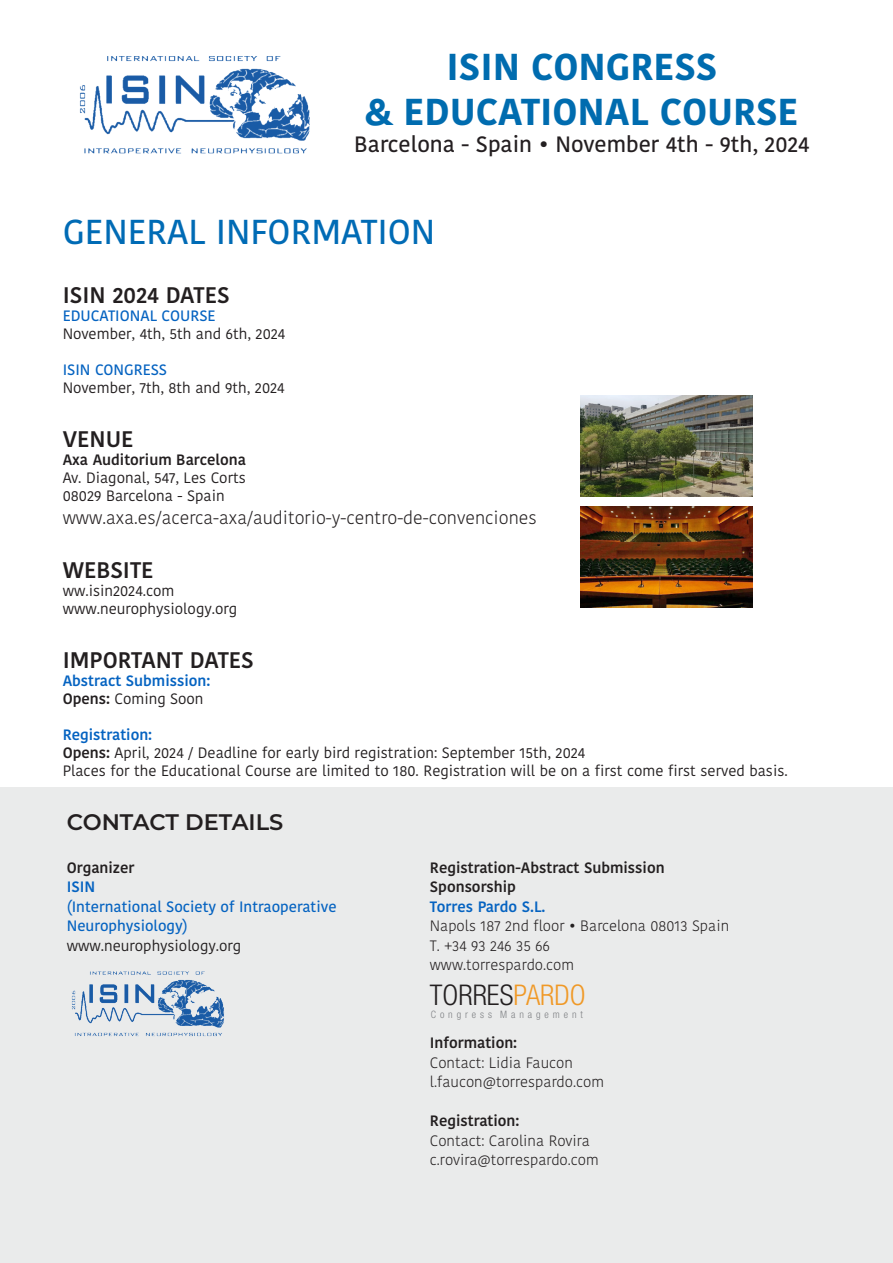
<style>
.page{position:relative;width:893px;height:1263px;background:#fff}
.page>*{position:absolute;margin:0;border:0;box-sizing:border-box;transform-origin:0 0}
.t1{font:700 37.35px/44.8px "Kohinoor Telugu";color:#006caf;text-align:center}
.t2{font:500 34.5px "Kohinoor Telugu";color:#006bb5}
.t3{font:300 condensed 28.5px "Helvetica Neue LT Com";color:#231f20}
.t4{font:600 22.5px "Kohinoor Telugu";color:#231f20}
.t5{font:600 22.5px "Montserrat";letter-spacing:-.005em;color:#231f20}
.t6{font:500 22.2px "Kohinoor Telugu";color:#241f21}
.t7{font:300 18px "Kohinoor Telugu";color:#231f20}
.t8{font:15px "Kohinoor Telugu";color:#231f20}
.t9{font:300 15px "Kohinoor Telugu";color:#231f20}
.t10{font:600 15px "Kohinoor Telugu";color:#231f20}
.t11{font:500 15px "Kohinoor Telugu";color:#0563c1}
.t12{font:600 15px "Kohinoor Telugu";color:#0563c1}
.t13{font:300 condensed 10.2px "Helvetica Neue LT Com";letter-spacing:.385em;color:#808285}
.s1{font-weight:600}
.s2{color:#f09927}
</style>
<div class="page">
<img style="left:79px;top:56px;width:231px;height:98px">
<div style="left:1px;top:788px;width:892px;height:475px;background:#eaebeb"></div>
<img style="left:72px;top:971px;width:153px;height:65px">
<img style="left:580px;top:395px;width:173px;height:101px">
<img style="left:580px;top:507px;width:173px;height:100px">
<h1 class="t1" style="left:365px;top:45px;width:435px">ISIN CONGRESS<br>&amp; EDUCATIONAL COURSE</h1>
<h3 class="t6" style="left:354px;top:131px;width:457px">Barcelona - Spain • November 4th - 9th, 2024</h3>
<p class="t2" style="left:63px;top:212px;width:374px">GENERAL INFORMATION</p>
<p class="t4" style="left:63px;top:282px;width:168px">ISIN 2024 DATES</p>
<p class="t11" style="left:63px;top:307px;width:154px">EDUCATIONAL COURSE</p>
<p class="t8" style="left:63px;top:325px;width:224px">November, 4th, 5th and 6th, 2024</p>
<p class="t11" style="left:63px;top:361px;width:106px">ISIN CONGRESS</p>
<p class="t8" style="left:63px;top:379px;width:223px">November, 7th, 8th and 9th, 2024</p>
<p class="t4" style="left:63px;top:426px;width:72px">VENUE</p>
<p class="t10" style="left:63px;top:451px;width:185px">Axa Auditorium Barcelona</p>
<p class="t8" style="left:63px;top:469px;width:185px">Av. Diagonal, 547, Les Corts</p>
<p class="t8" style="left:63px;top:487px;width:163px">08029 Barcelona - Spain</p>
<p class="t7" style="left:63px;top:507px;width:476px">www.axa.es/acerca-axa/auditorio-y-centro-de-convenciones</p>
<p class="t4" style="left:63px;top:557px;width:92px">WEBSITE</p>
<p class="t8" style="left:63px;top:582px;width:113px">ww.isin2024.com</p>
<p class="t8" style="left:63px;top:600px;width:176px">www.neurophysiology.org</p>
<p class="t4" style="left:63px;top:647px;width:193px">IMPORTANT DATES</p>
<p class="t12" style="left:63px;top:672px;width:149px">Abstract Submission:</p>
<p class="t8" style="left:63px;top:690px;width:142px"><span class="s1">Opens:</span> Coming Soon</p>
<p class="t12" style="left:63px;top:726px;width:91px">Registration:</p>
<p class="t8" style="left:63px;top:744px;width:524px"><span class="s1">Opens:</span> April, 2024 / Deadline for early bird registration: September 15th, 2024</p>
<p class="t8" style="left:63px;top:762px;width:727px">Places for the Educational Course are limited to 180. Registration will be on a first come first served basis.</p>
<p class="t5" style="left:67px;top:806px;width:218px">CONTACT DETAILS</p>
<p class="t10" style="left:67px;top:859px;width:69px">Organizer</p>
<p class="t12" style="left:67px;top:878px;width:30px">ISIN</p>
<p class="t11" style="left:67px;top:898px;width:271px">(International Society of Intraoperative</p>
<p class="t11" style="left:67px;top:917px;width:122px">Neurophysiology)</p>
<p class="t8" style="left:67px;top:937px;width:176px">www.neurophysiology.org</p>
<p class="t10" style="left:430px;top:859px;width:236px">Registration-Abstract Submission</p>
<p class="t10" style="left:430px;top:878px;width:88px">Sponsorship</p>
<p class="t12" style="left:430px;top:898px;width:117px">Torres Pardo S.L.</p>
<p class="t9" style="left:430px;top:917px;width:301px">Napols 187 2nd floor • Barcelona 08013 Spain</p>
<p class="t9" style="left:430px;top:937px;width:122px">T. +34 93 246 35 66</p>
<p class="t9" style="left:430px;top:956px;width:146px">www.torrespardo.com</p>
<p class="t3" style="left:430px;top:978px;width:157px">TORRES<span class="s2">PARDO</span></p>
<p class="t13" style="left:431px;top:1008px;width:153px">Congress Management</p>
<p class="t10" style="left:430px;top:1034px;width:89px">Information:</p>
<p class="t9" style="left:430px;top:1054px;width:144px">Contact: Lidia Faucon</p>
<p class="t9" style="left:430px;top:1073px;width:176px">l.faucon@torrespardo.com</p>
<p class="t10" style="left:430px;top:1112px;width:91px">Registration:</p>
<p class="t9" style="left:430px;top:1132px;width:162px">Contact: Carolina Rovira</p>
<p class="t9" style="left:430px;top:1151px;width:170px">c.rovira@torrespardo.com</p>
</div>
